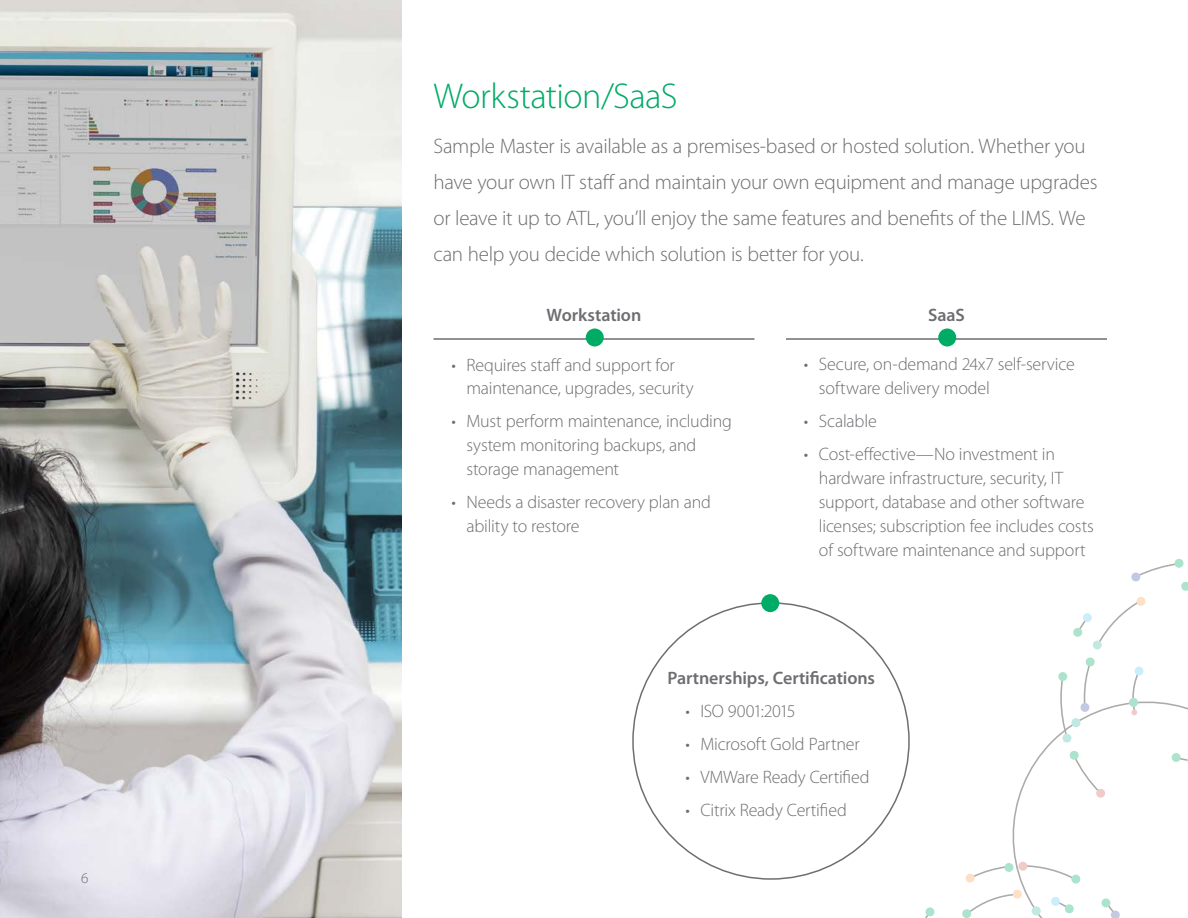
<style>
.page{position:relative;width:1188px;height:918px;background:#fff}
.page>*{position:absolute;margin:0;border:0;box-sizing:border-box;transform-origin:0 0}
.t1{font:300 36px "Myriad Pro";letter-spacing:-.01em;color:#00ab66}
.t2{font:300 21px/36px "Myriad Pro";letter-spacing:-.015em;color:#6d6e71}
.t3{font:300 18px/24px "Myriad Pro";letter-spacing:-.01em;color:#6d6e71}
.t4{font:600 18px "Myriad Pro";letter-spacing:-.005em;color:#6d6e71}
.t5{font:300 15px "Myriad Pro";color:#6d6e71}
</style>
<div class="page">
<img style="left:0;top:0;width:402px;height:918px">
<div style="left:761px;top:594px;width:18px;height:18px;background:#00ab66;border-radius:50%"></div>
<svg style="left:907px;top:558px;width:281px;height:360px"></svg>
<hr style="left:434px;top:338px;width:320px;height:2px;background:#6d6e71">
<hr style="left:786px;top:338px;width:321px;height:2px;background:#6d6e71">
<div style="left:586px;top:328px;width:18px;height:18px;background:#00ab66;border-radius:50%"></div>
<div style="left:938px;top:328px;width:18px;height:18px;background:#00ab66;border-radius:50%"></div>
<p class="t5" style="left:81px;top:869px;width:9px">6</p>
<h1 class="t1" style="left:434px;top:74px;width:246px">Workstation/SaaS</h1>
<p class="t2" style="left:434px;top:128px;width:666px">Sample Master is available as a premises-based or hosted solution. Whether you have your own IT staff and maintain your own equipment and manage upgrades or leave it up to ATL, you’ll enjoy the same features and benefits of the LIMS. We can help you decide which solution is better for you.</p>
<p class="t4" style="left:547px;top:304px;width:96px">Workstation</p>
<p class="t4" style="left:928px;top:304px;width:38px">SaaS</p>
<p class="t3" style="left:466px;top:352px;width:229px;text-indent:-15px">• Requires staff and support for maintenance, upgrades, security</p>
<p class="t3" style="left:466px;top:409px;width:267px;text-indent:-15px">• Must perform maintenance, including system monitoring backups, and storage management</p>
<p class="t3" style="left:466px;top:490px;width:246px;text-indent:-15px">• Needs a disaster recovery plan and ability to restore</p>
<p class="t3" style="left:819px;top:352px;width:257px;text-indent:-15px">• Secure, on-demand 24x7 self-service software delivery model</p>
<p class="t3" style="left:804px;top:409px;width:74px">• Scalable</p>
<p class="t3" style="left:819px;top:442px;width:277px;text-indent:-15px">• Cost-effective—No investment in hardware infrastructure, security, IT support, database and other software licenses; subscription fee includes costs of software maintenance and support</p>
<p class="t4" style="left:667px;top:666px;width:209px">Partnerships, Certifications</p>
<p class="t3" style="left:685px;top:699px;width:112px">• ISO 9001:2015</p>
<p class="t3" style="left:685px;top:732px;width:176px">• Microsoft Gold Partner</p>
<p class="t3" style="left:685px;top:765px;width:186px">• VMWare Ready Certified</p>
<p class="t3" style="left:685px;top:798px;width:163px">• Citrix Ready Certified</p>
</div>
